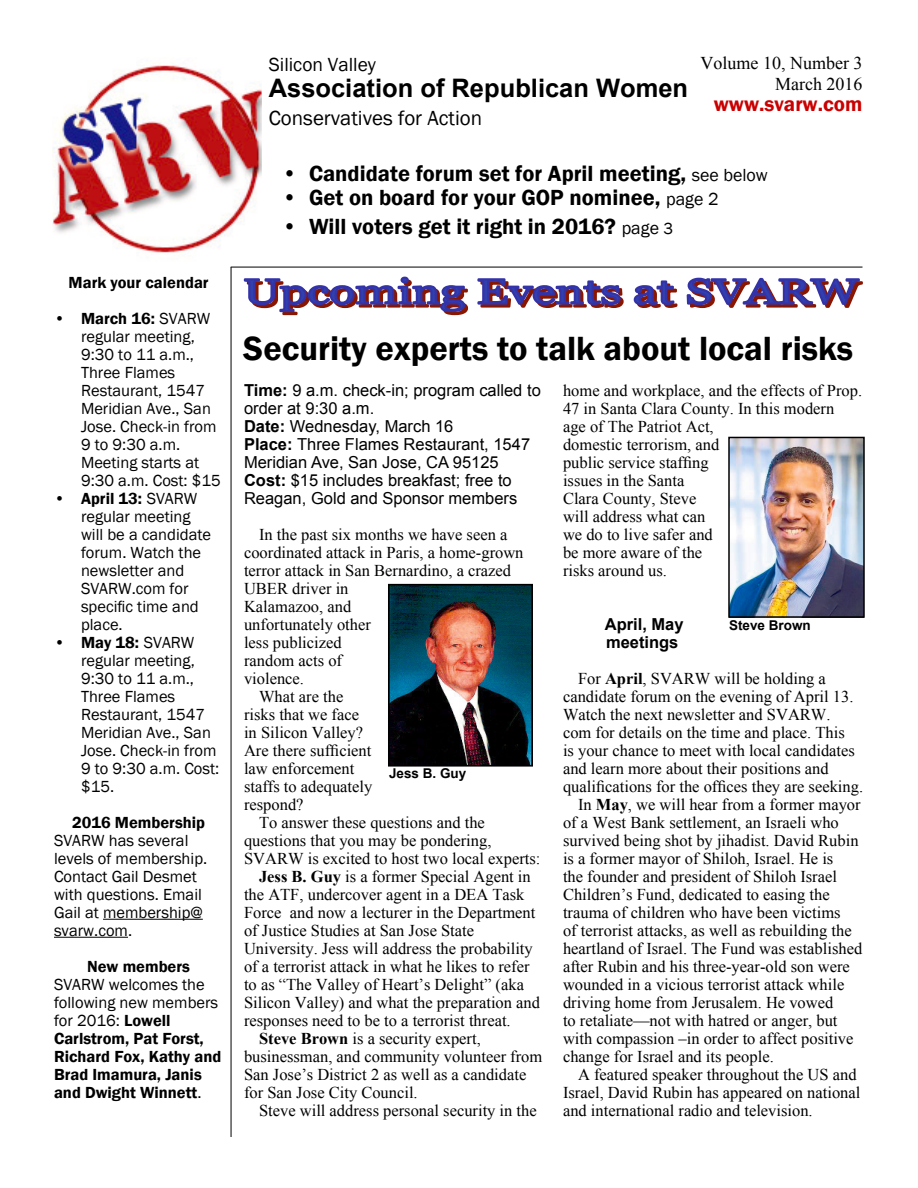
<style>
.page{position:relative;width:918px;height:1188px;background:#fff}
.page>*{position:absolute;margin:0;border:0;box-sizing:border-box;transform-origin:0 0}
.t1{font:600 34.5px "Franklin Gothic";color:#000}
.t2{font:700 25.5px "Arial";color:#000}
.t3{font:600 22.5px "Franklin Gothic";color:#000}
.t4{font:21px "Franklin Gothic";color:#000}
.t5{font:600 21px "Franklin Gothic";color:#cb0001}
.t6{font:19.5px "Franklin Gothic";color:#000}
.t7{font:18px "Times New Roman";color:#000}
.t8{font:16.5px/18px "Times New Roman";color:#000}
.t9{font:16.5px/18px "Franklin Gothic";color:#000}
.Normal__Web{font:16.5px/18px "Arial";color:#000}
.t10{font:600 16.5px/18px "Franklin Gothic";color:#000}
.t11{font:700 16.5px/18px "Arial";color:#000}
.SVARW_body_text{font:700 13.5px "Arial";color:#000}
.s1{font-weight:500}
.s2{font-weight:600}
.s3{font-weight:400}
.s4{font-weight:400;font-size:18px}
.s5{font-weight:400;font-size:16.5px}
.s6{font-weight:700}
</style>
<div class="page">
<hr style="left:231px;top:267px;width:632px;height:1px;background:#000">
<hr style="left:103px;top:919px;width:100px;height:1px;background:#000">
<hr style="left:54px;top:937px;width:74px;height:1px;background:#000">
<hr style="left:231px;top:267px;width:1px;height:870px;background:#000">
<svg style="left:243px;top:276px;width:225px;height:40px"></svg>
<svg style="left:477px;top:278px;width:147px;height:30px"></svg>
<svg style="left:633px;top:280px;width:45px;height:28px"></svg>
<svg style="left:686px;top:277px;width:176px;height:32px"></svg>
<img style="left:52px;top:65px;width:209px;height:188px">
<img style="left:731px;top:440px;width:131px;height:175px">
<div style="left:728px;top:437px;width:137px;height:181px;border:2px solid #000"></div>
<img style="left:391px;top:587px;width:139px;height:177px">
<div style="left:388px;top:584px;width:145px;height:183px;border:2px solid #000"></div>
<p class="t10" style="left:69px;top:274px;width:142px">Mark your calendar</p>
<p class="t9" style="left:81px;top:310px;width:141px;text-indent:-27px"><span class="s1">•</span> <span class="s2">March 16:</span> SVARW regular meeting,<br>9:30 to 11 a.m.,<br>Three Flames<br>Restaurant, 1547<br>Meridian Ave., San<br>Jose. Check-in from<br>9 to 9:30 a.m.<br>Meeting starts at<br>9:30 a.m. Cost: $15</p>
<p class="t9" style="left:81px;top:490px;width:132px;text-indent:-27px"><span class="s1">•</span> <span class="s2">April 13:</span> SVARW regular meeting will be a candidate forum. Watch the newsletter and<br>SVARW.com for specific time and place.</p>
<p class="t9" style="left:81px;top:634px;width:140px;text-indent:-27px"><span class="s1">•</span> <span class="s2">May 18:</span> SVARW regular meeting,<br>9:30 to 11 a.m.,<br>Three Flames<br>Restaurant, 1547<br>Meridian Ave., San<br>Jose. Check-in from<br>9 to 9:30 a.m. Cost: $15.</p>
<p class="t10" style="left:72px;top:814px;width:135px">2016 Membership</p>
<p class="t9" style="left:54px;top:832px;width:155px">SVARW has several levels of membership.<br>Contact Gail Desmet with questions. Email<br>Gail at membership@ svarw.com.</p>
<p class="t10" style="left:87px;top:958px;width:104px">New members</p>
<p class="t10" style="left:54px;top:976px;width:169px"><span class="s3">SVARW welcomes the following new members for 2016:</span> Lowell<br>Carlstrom, Pat Forst,<br>Richard Fox, Kathy and<br>Brad Imamura, Janis and Dwight Winnett<span class="s3">.</span></p>
<p class="t6" style="left:269px;top:53px;width:109px">Silicon Valley</p>
<p class="t2" style="left:269px;top:71px;width:421px">Association of Republican Women</p>
<p class="t4" style="left:269px;top:105px;width:215px">Conservatives for Action</p>
<p class="t7" style="left:701px;top:51px;width:163px">Volume 10, Number 3</p>
<p class="t7" style="left:775px;top:72px;width:89px">March 2016</p>
<p class="t5" style="left:714px;top:91px;width:150px">www.svarw.com</p>
<p class="t3" style="left:282px;top:159px;width:487px">• Candidate forum set for April meeting, <span class="s4">see below</span></p>
<p class="t3" style="left:282px;top:183px;width:438px">• Get on board for your GOP nominee, <span class="s4">page 2</span></p>
<p class="t3" style="left:282px;top:213px;width:393px">• Will voters get it right in 2016? <span class="s4">page</span> <span class="s5">3</span></p>
<p class="t1" style="left:243px;top:327px;width:611px">Security experts to talk about local risks</p>
<p class="Normal__Web" style="left:244px;top:381px;width:298px"><span class="s6">Time:</span> 9 a.m. check-in; program called to order at 9:30 a.m.</p>
<p class="Normal__Web" style="left:244px;top:417px;width:211px"><span class="s6">Date:</span> Wednesday, March 16</p>
<p class="Normal__Web" style="left:244px;top:435px;width:288px"><span class="s6">Place:</span> Three Flames Restaurant, 1547<br>Meridian Ave, San Jose, CA 95125</p>
<p class="Normal__Web" style="left:244px;top:471px;width:275px"><span class="s6">Cost:</span> $15 includes breakfast; free to<br>Reagan, Gold and Sponsor members</p>
<p class="t8" style="left:244px;top:525px;width:281px;text-indent:15px">In the past six months we have seen a coordinated attack in Paris, a home-grown terror attack in San Bernardino, a crazed<br>UBER driver in<br>Kalamazoo, and<br>unfortunately other<br>less publicized<br>random acts of<br>violence.</p>
<p class="t8" style="left:244px;top:687px;width:130px;text-indent:15px">What are the risks that we face in Silicon Valley?<br>Are there sufficient law enforcement staffs to adequately respond?</p>
<p class="t8" style="left:244px;top:813px;width:298px;text-indent:15px">To answer these questions and the questions that you may be pondering,<br>SVARW is excited to host two local experts:</p>
<p class="t8" style="left:244px;top:867px;width:298px;text-indent:15px"><span class="s6">Jess B. Guy</span> is a former Special Agent in the ATF, undercover agent in a DEA Task Force and now a lecturer in the Department of Justice Studies at San Jose State University. Jess will address the probability of a terrorist attack in what he likes to refer to as “The Valley of Heart’s Delight” (aka Silicon Valley) and what the preparation and responses need to be to a terrorist threat.</p>
<p class="t8" style="left:244px;top:1029px;width:300px;text-indent:15px"><span class="s6">Steve Brown</span> is a security expert, businessman, and community volunteer from San Jose’s District 2 as well as a candidate for San Jose City Council.</p>
<p class="t8" style="left:259px;top:1101px;width:279px">Steve will address personal security in the</p>
<p class="t8" style="left:563px;top:381px;width:301px">home and workplace, and the effects of Prop.<br>47 in Santa Clara County. In this modern<br>age of The Patriot Act,<br>domestic terrorism, and<br>public service staffing<br>issues in the Santa<br>Clara County, Steve<br>will address what can<br>we do to live safer and<br>be more aware of the<br>risks around us.</p>
<p class="t11" style="left:605px;top:616px;width:80px">April, May meetings</p>
<p class="t8" style="left:563px;top:669px;width:302px;text-indent:15px">For <span class="s6">April</span>, SVARW will be holding a candidate forum on the evening of April 13.<br>Watch the next newsletter and SVARW.<br>com for details on the time and place. This<br>is your chance to meet with local candidates and learn more about their positions and qualifications for the offices they are seeking.</p>
<p class="t8" style="left:563px;top:795px;width:301px;text-indent:15px">In <span class="s6">May</span>, we will hear from a former mayor of a West Bank settlement, an Israeli who survived being shot by jihadist. David Rubin is a former mayor of Shiloh, Israel. He is<br>the founder and president of Shiloh Israel Children’s Fund, dedicated to easing the trauma of children who have been victims<br>of terrorist attacks, as well as rebuilding the heartland of Israel. The Fund was established after Rubin and his three-year-old son were wounded in a vicious terrorist attack while driving home from Jerusalem. He vowed<br>to retaliate—not with hatred or anger, but with compassion –in order to affect positive change for Israel and its people.</p>
<p class="t8" style="left:563px;top:1065px;width:299px;text-indent:15px">A featured speaker throughout the US and<br>Israel, David Rubin has appeared on national and international radio and television.</p>
<p class="SVARW_body_text" style="left:729px;top:616px;width:83px">Steve Brown</p>
<p class="SVARW_body_text" style="left:389px;top:764px;width:79px">Jess B. Guy</p>
</div>
